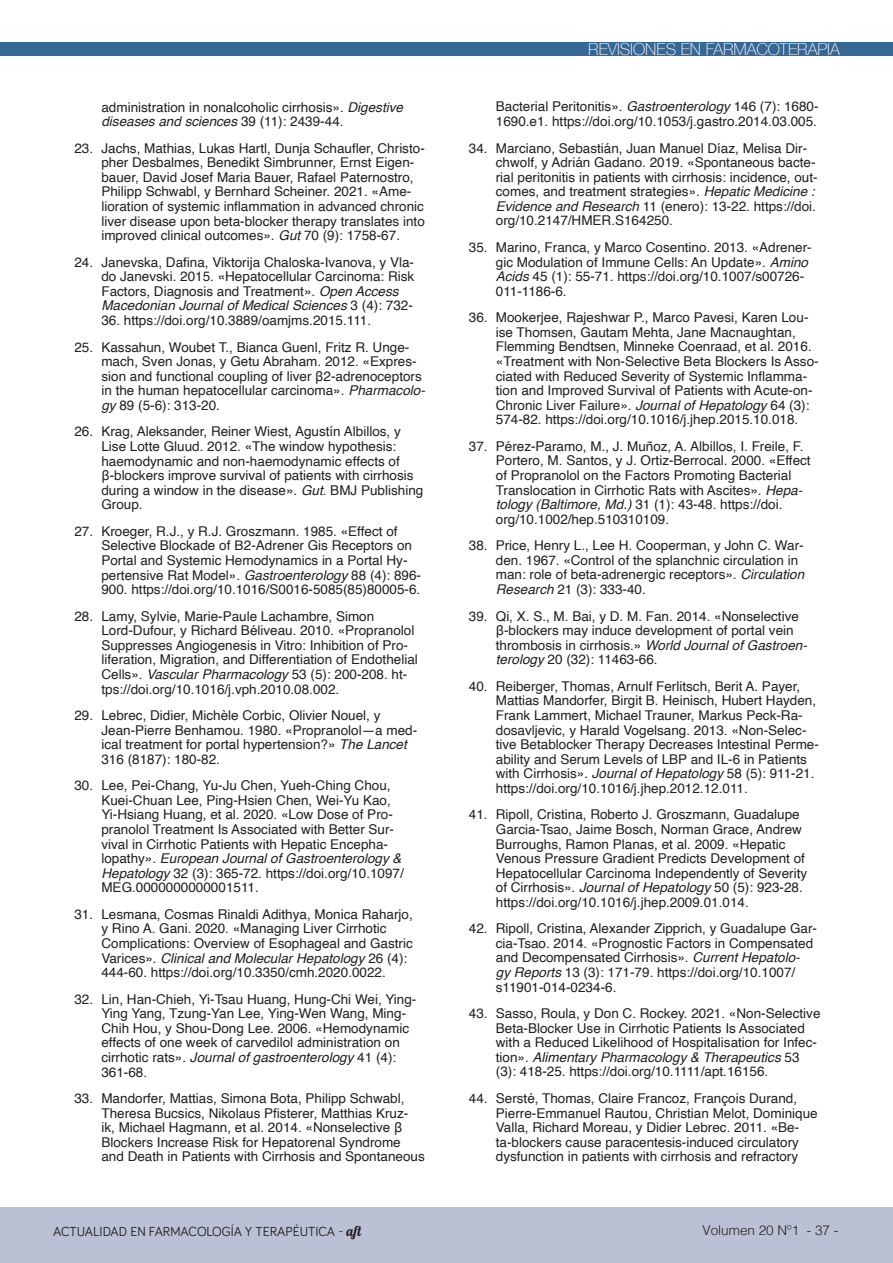
<style>
.page{position:relative;width:893px;height:1263px;background:#fff}
.page>*{position:absolute;margin:0;border:0;box-sizing:border-box;transform-origin:0 0}
.t1{font:100 16.5px "Helvetica Neue";color:#fff}
.t2{font:13.5px/14.5px "Helvetica";color:#231f20}
.t3{font:13.5px "Bariol";color:#231f20}
.t4{font:300 13.5px "Helvetica";color:#231f20}
.s1{font-style:italic}
.s2{font-family:"Lobster 1.4"}
</style>
<div class="page">
<div style="left:0;top:1207px;width:893px;height:56px;background:#bac1d5"></div>
<div style="left:0;top:42px;width:893px;height:13px;background:#366795"></div>
<p class="t2" style="left:101px;top:100px;width:303px">administration in nonalcoholic cirrhosis». <span class="s1">Digestive diseases and sciences</span> 39 (11): 2439-44.</p>
<p class="t2" style="left:101px;top:141px;width:325px;text-indent:-27px">23. Jachs, Mathias, Lukas Hartl, Dunja Schaufler, Christo&shy;pher Desbalmes, Benedikt Simbrunner, Ernst Eigen&shy;bauer, David Josef Maria Bauer, Rafael Paternostro, Philipp Schwabl, y Bernhard Scheiner. 2021. «Ame&shy;lioration of systemic inflammation in advanced chronic liver disease upon beta-blocker therapy translates into improved clinical outcomes». <span class="s1">Gut</span> 70 (9): 1758-67.</p>
<p class="t2" style="left:101px;top:255px;width:314px;text-indent:-27px">24. Janevska, Dafina, Viktorija Chaloska-Ivanova, y Vla&shy;do Janevski. 2015. «Hepatocellular Carcinoma: Risk Factors, Diagnosis and Treatment». <span class="s1">Open Access Macedonian Journal of Medical Sciences</span> 3 (4): 732-</p>
<p class="t2" style="left:101px;top:313px;width:271px">36. https://doi.org/10.3889/oamjms.2015.111.</p>
<p class="t2" style="left:101px;top:340px;width:325px;text-indent:-27px">25. Kassahun, Woubet T., Bianca Guenl, Fritz R. Unge&shy;mach, Sven Jonas, y Getu Abraham. 2012. «Expres&shy;sion and functional coupling of liver β2-adrenoceptors in the human hepatocellular carcinoma». <span class="s1">Pharmacolo&shy;gy</span> 89 (5-6): 313-20.</p>
<p class="t2" style="left:101px;top:425px;width:323px;text-indent:-27px">26. Krag, Aleksander, Reiner Wiest, Agustín Albillos, y Lise Lotte Gluud. 2012. «The window hypothesis: haemodynamic and non-haemodynamic effects of β-blockers improve survival of patients with cirrhosis during a window in the disease». <span class="s1">Gut</span>. BMJ Publishing Group.</p>
<p class="t2" style="left:101px;top:524px;width:321px;text-indent:-27px">27. Kroeger, R.J., y R.J. Groszmann. 1985. «Effect of Selective Blockade of Β2-Adrener Gis Receptors on Portal and Systemic Hemodynamics in a Portal Hy&shy;pertensive Rat Model». <span class="s1">Gastroenterology</span> 88 (4): 896- 900. https://doi.org/10.1016/S0016-5085(85)80005-6.</p>
<p class="t2" style="left:101px;top:609px;width:318px;text-indent:-27px">28. Lamy, Sylvie, Marie-Paule Lachambre, Simon Lord-Dufour, y Richard Béliveau. 2010. «Propranolol Suppresses Angiogenesis in Vitro: Inhibition of Pro&shy;liferation, Migration, and Differentiation of Endothelial Cells». <span class="s1">Vascular Pharmacology</span> 53 (5): 200-208. ht&shy;tps://doi.org/10.1016/j.vph.2010.08.002.</p>
<p class="t2" style="left:101px;top:708px;width:317px;text-indent:-27px">29. Lebrec, Didier, Michèle Corbic, Olivier Nouel, y Jean-Pierre Benhamou. 1980. «Propranolol—a med&shy;ical treatment for portal hypertension?» <span class="s1">The Lancet </span>316 (8187): 180-82.</p>
<p class="t2" style="left:101px;top:779px;width:304px;text-indent:-27px">30. Lee, Pei-Chang, Yu-Ju Chen, Yueh-Ching Chou, Kuei-Chuan Lee, Ping-Hsien Chen, Wei-Yu Kao, Yi-Hsiang Huang, et al. 2020. «Low Dose of Pro&shy;pranolol Treatment Is Associated with Better Sur&shy;vival in Cirrhotic Patients with Hepatic Encepha&shy;lopathy». <span class="s1">European Journal of Gastroenterology &amp; Hepatology</span> 32 (3): 365-72. https://doi.org/10.1097/ MEG.0000000000001511.</p>
<p class="t2" style="left:101px;top:907px;width:313px;text-indent:-27px">31. Lesmana, Cosmas Rinaldi Adithya, Monica Raharjo, y Rino A. Gani. 2020. «Managing Liver Cirrhotic Complications: Overview of Esophageal and Gastric Varices». <span class="s1">Clinical and Molecular Hepatology</span> 26 (4):<br>444-60. https://doi.org/10.3350/cmh.2020.0022.</p>
<p class="t2" style="left:101px;top:992px;width:316px;text-indent:-27px">32. Lin, Han-Chieh, Yi-Tsau Huang, Hung-Chi Wei, Ying-Ying Yang, Tzung-Yan Lee, Ying-Wen Wang, Ming-Chih Hou, y Shou-Dong Lee. 2006. «Hemodynamic effects of one week of carvedilol administration on cirrhotic rats». <span class="s1">Journal of gastroenterology</span> 41 (4):<br>361-68.</p>
<p class="t2" style="left:101px;top:1091px;width:325px;text-indent:-27px">33. Mandorfer, Mattias, Simona Bota, Philipp Schwabl, Theresa Bucsics, Nikolaus Pfisterer, Matthias Kruz&shy;ik, Michael Hagmann, et al. 2014. «Nonselective β Blockers Increase Risk for Hepatorenal Syndrome and Death in Patients with Cirrhosis and Spontaneous</p>
<p class="t3" style="left:53px;top:1222px;width:313px">ACTUALIDAD EN FARMACOLOGÍA Y TERAPÉUTICA - <span class="s2">aft</span></p>
<p class="t1" style="left:588px;top:37px;width:253px">REVISIONES EN FARMACOTERAPIA</p>
<p class="t2" style="left:496px;top:100px;width:324px">Bacterial Peritonitis». <span class="s1">Gastroenterology</span> 146 (7): 1680-<br>1690.e1. https://doi.org/10.1053/j.gastro.2014.03.005.</p>
<p class="t2" style="left:496px;top:141px;width:323px;text-indent:-27px">34. Marciano, Sebastián, Juan Manuel Díaz, Melisa Dir&shy;chwolf, y Adrián Gadano. 2019. «Spontaneous bacte&shy;rial peritonitis in patients with cirrhosis: incidence, out&shy;comes, and treatment strategies». <span class="s1">Hepatic Medicine :<br>Evidence and Research</span> 11 (enero): 13-22. https://doi. org/10.2147/HMER.S164250.</p>
<p class="t2" style="left:496px;top:240px;width:317px;text-indent:-27px">35. Marino, Franca, y Marco Cosentino. 2013. «Adrener&shy;gic Modulation of Immune Cells: An Update». <span class="s1">Amino Acids</span> 45 (1): 55-71. https://doi.org/10.1007/s00726- 011-1186-6.</p>
<p class="t2" style="left:496px;top:311px;width:324px;text-indent:-27px">36. Mookerjee, Rajeshwar P., Marco Pavesi, Karen Lou&shy;ise Thomsen, Gautam Mehta, Jane Macnaughtan, Flemming Bendtsen, Minneke Coenraad, et al. 2016. «Treatment with Non-Selective Beta Blockers Is Asso&shy;ciated with Reduced Severity of Systemic Inflamma&shy;tion and Improved Survival of Patients with Acute-on-Chronic Liver Failure». <span class="s1">Journal of Hepatology</span> 64 (3):<br>574-82. https://doi.org/10.1016/j.jhep.2015.10.018.</p>
<p class="t2" style="left:496px;top:439px;width:316px;text-indent:-27px">37. Pérez-Paramo, M., J. Muñoz, A. Albillos, I. Freile, F.<br>Portero, M. Santos, y J. Ortiz-Berrocal. 2000. «Effect of Propranolol on the Factors Promoting Bacterial Translocation in Cirrhotic Rats with Ascites». <span class="s1">Hepa&shy;tology (Baltimore, Md.)</span> 31 (1): 43-48. https://doi. org/10.1002/hep.510310109.</p>
<p class="t2" style="left:496px;top:539px;width:310px;text-indent:-27px">38. Price, Henry L., Lee H. Cooperman, y John C. War&shy;den. 1967. «Control of the splanchnic circulation in man: role of beta-adrenergic receptors». <span class="s1">Circulation Research</span> 21 (3): 333-40.</p>
<p class="t2" style="left:496px;top:609px;width:313px;text-indent:-27px">39. Qi, X. S., M. Bai, y D. M. Fan. 2014. «Nonselective β-blockers may induce development of portal vein thrombosis in cirrhosis.» <span class="s1">World Journal of Gastroen&shy;terology</span> 20 (32): 11463-66.</p>
<p class="t2" style="left:496px;top:679px;width:325px;text-indent:-27px">40. Reiberger, Thomas, Arnulf Ferlitsch, Berit A. Payer, Mattias Mandorfer, Birgit B. Heinisch, Hubert Hayden, Frank Lammert, Michael Trauner, Markus Peck-Ra&shy;dosavljevic, y Harald Vogelsang. 2013. «Non-Selec&shy;tive Betablocker Therapy Decreases Intestinal Perme&shy;ability and Serum Levels of LBP and IL-6 in Patients with Cirrhosis». <span class="s1">Journal of Hepatology</span> 58 (5): 911-21. https://doi.org/10.1016/j.jhep.2012.12.011.</p>
<p class="t2" style="left:496px;top:808px;width:313px;text-indent:-27px">41. Ripoll, Cristina, Roberto J. Groszmann, Guadalupe Garcia-Tsao, Jaime Bosch, Norman Grace, Andrew Burroughs, Ramon Planas, et al. 2009. «Hepatic Venous Pressure Gradient Predicts Development of Hepatocellular Carcinoma Independently of Severity of Cirrhosis». <span class="s1">Journal of Hepatology</span> 50 (5): 923-28. https://doi.org/10.1016/j.jhep.2009.01.014.</p>
<p class="t2" style="left:496px;top:922px;width:323px;text-indent:-27px">42. Ripoll, Cristina, Alexander Zipprich, y Guadalupe Gar&shy;cia-Tsao. 2014. «Prognostic Factors in Compensated and Decompensated Cirrhosis». <span class="s1">Current Hepatolo&shy;gy Reports</span> 13 (3): 171-79. https://doi.org/10.1007/ s11901-014-0234-6.</p>
<p class="t2" style="left:496px;top:1006px;width:326px;text-indent:-27px">43. Sasso, Roula, y Don C. Rockey. 2021. «Non-Selective Beta-Blocker Use in Cirrhotic Patients Is Associated with a Reduced Likelihood of Hospitalisation for Infec&shy;tion». <span class="s1">Alimentary Pharmacology &amp; Therapeutics</span> 53 (3): 418-25. https://doi.org/10.1111/apt.16156.</p>
<p class="t2" style="left:496px;top:1091px;width:323px;text-indent:-27px">44. Sersté, Thomas, Claire Francoz, François Durand, Pierre-Emmanuel Rautou, Christian Melot, Dominique Valla, Richard Moreau, y Didier Lebrec. 2011. «Be&shy;ta-blockers cause paracentesis-induced circulatory dysfunction in patients with cirrhosis and refractory</p>
<p class="t4" style="left:702px;top:1218px;width:137px">Volumen 20 Nº1 - 37 -</p>
</div>
